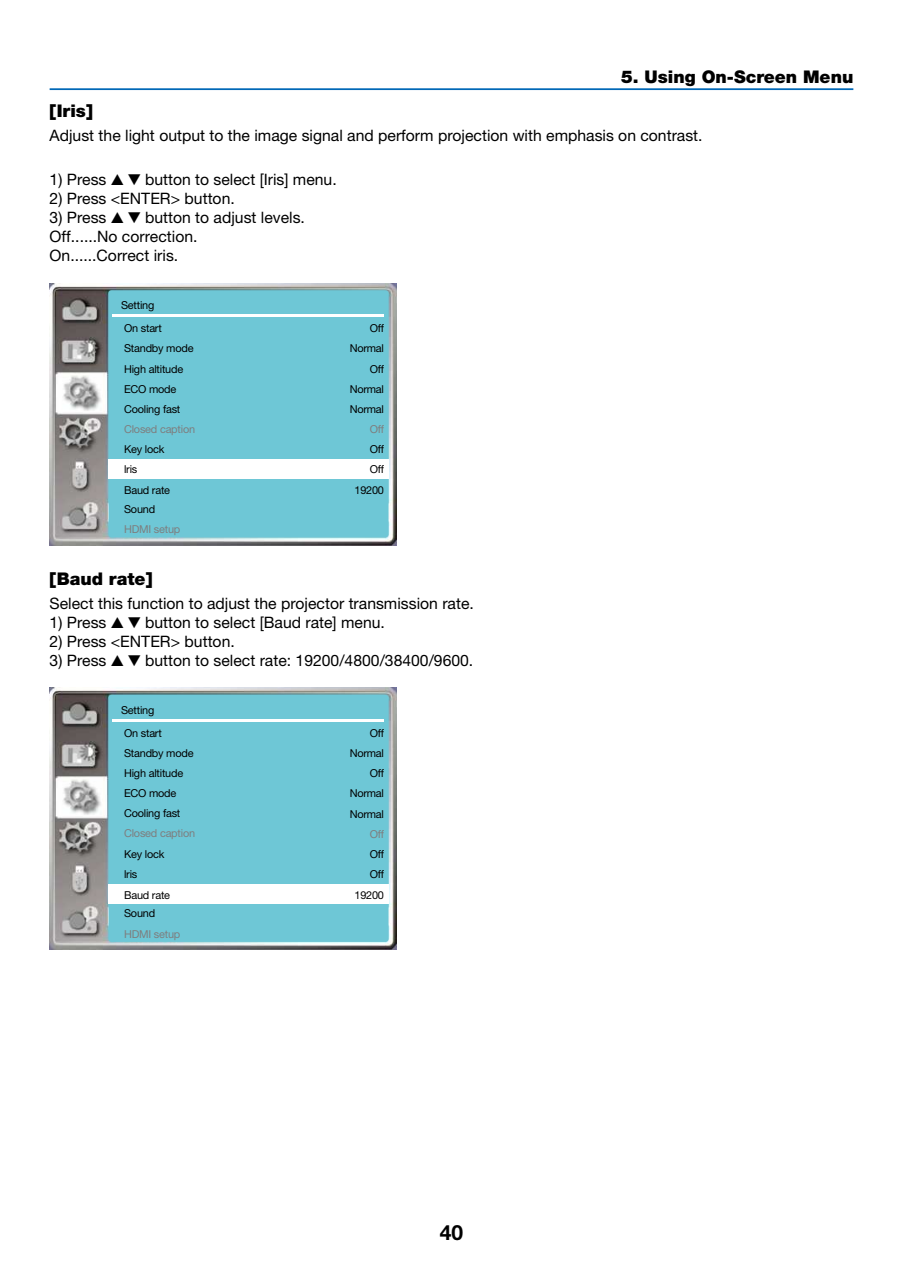
<style>
.page{position:relative;width:903px;height:1275px;background:#fff}
.page>*{position:absolute;margin:0;border:0;box-sizing:border-box;transform-origin:0 0}
.t1{font:700 21px "Helvetica Neue LT Pro";color:#000}
.t2{font:900 17.5px "Helvetica Neue LT Pro";color:#000}
.t3{font:15.75px/18.9px "Helvetica Neue LT Pro";color:#000}
.t4{font:10.85px/20.5px "Helvetica Neue LT Pro";letter-spacing:-.02em;color:#000}
.t5{font:10.85px "Helvetica Neue LT Pro";letter-spacing:-.02em;color:#7e7e7f}
</style>
<div class="page">
<hr style="left:50px;top:88px;width:803px;height:2px;background:#0068b7">
<img style="left:50px;top:283px;width:346px;height:262px">
<div style="left:108px;top:290px;width:280px;height:247px;background:#6ec7d6;border-radius:3px"></div>
<div style="left:108px;top:460px;width:280px;height:19px;background:#fff"></div>
<hr style="left:112px;top:314px;width:272px;height:3px;background:#fff">
<img style="left:50px;top:688px;width:346px;height:261px">
<div style="left:108px;top:695px;width:280px;height:247px;background:#6ec7d6;border-radius:3px"></div>
<div style="left:108px;top:884px;width:280px;height:20px;background:#fff"></div>
<hr style="left:112px;top:719px;width:272px;height:3px;background:#fff">
<p class="t2" style="left:621px;top:67px;width:234px">5. Using On-Screen Menu</p>
<p class="t2" style="left:50px;top:100px;width:45px">[Iris]</p>
<p class="t3" style="left:50px;top:125px;width:654px">Adjust the light output to the image signal and perform projection with emphasis on contrast.</p>
<p class="t3" style="left:50px;top:170px;width:289px">1) Press ▲ ▼ button to select [Iris] menu.</p>
<p class="t3" style="left:50px;top:189px;width:187px">2) Press &lt;ENTER&gt; button.</p>
<p class="t3" style="left:50px;top:208px;width:257px">3) Press ▲ ▼ button to adjust levels.<br>Off......No correction.<br>On......Correct iris.</p>
<p class="t4" style="left:121px;top:295px;width:35px">Setting</p>
<p class="t4" style="left:124px;top:338px;width:71px">Standby mode<br>High altitude<br>ECO mode<br>Cooling fast</p>
<p class="t5" style="left:124px;top:422px;width:73px">Closed caption</p>
<p class="t4" style="left:124px;top:439px;width:48px">Key lock lris<br>Baud rate</p>
<p class="t4" style="left:124px;top:499px;width:33px">Sound</p>
<p class="t4" style="left:124px;top:318px;width:39px">On start</p>
<p class="t5" style="left:124px;top:523px;width:58px">HDMI setup</p>
<p class="t4" style="left:350px;top:318px;width:36px;text-align:right">Off<br>Normal</p>
<p class="t4" style="left:350px;top:378px;width:36px">Normal</p>
<p class="t4" style="left:370px;top:358px;width:16px">Off</p>
<p class="t4" style="left:350px;top:399px;width:36px">Normal</p>
<p class="t5" style="left:370px;top:423px;width:16px">Off</p>
<p class="t4" style="left:354px;top:439px;width:31px;text-align:right">Off<br>Off<br>19200</p>
<p class="t2" style="left:50px;top:568px;width:105px">[Baud rate]</p>
<p class="t3" style="left:50px;top:593px;width:426px">Select this function to adjust the projector transmission rate.</p>
<p class="t3" style="left:50px;top:612px;width:337px">1) Press ▲ ▼ button to select [Baud rate] menu.</p>
<p class="t3" style="left:50px;top:631px;width:187px">2) Press &lt;ENTER&gt; button.</p>
<p class="t3" style="left:50px;top:650px;width:425px">3) Press ▲ ▼ button to select rate: 19200/4800/38400/9600.</p>
<p class="t4" style="left:121px;top:699px;width:35px">Setting</p>
<p class="t4" style="left:124px;top:743px;width:71px">Standby mode<br>High altitude<br>ECO mode<br>Cooling fast</p>
<p class="t5" style="left:124px;top:827px;width:73px">Closed caption</p>
<p class="t4" style="left:124px;top:843px;width:48px">Key lock lris<br>Baud rate</p>
<p class="t4" style="left:124px;top:903px;width:33px">Sound</p>
<p class="t4" style="left:124px;top:722px;width:39px">On start</p>
<p class="t5" style="left:124px;top:927px;width:58px">HDMI setup</p>
<p class="t4" style="left:350px;top:722px;width:36px;text-align:right">Off<br>Normal</p>
<p class="t4" style="left:350px;top:783px;width:36px">Normal</p>
<p class="t4" style="left:370px;top:763px;width:16px">Off</p>
<p class="t4" style="left:350px;top:803px;width:36px">Normal</p>
<p class="t5" style="left:370px;top:828px;width:16px">Off</p>
<p class="t4" style="left:354px;top:843px;width:31px;text-align:right">Off<br>Off<br>19200</p>
<h1 class="t1" style="left:440px;top:1220px;width:25px">40</h1>
</div>
